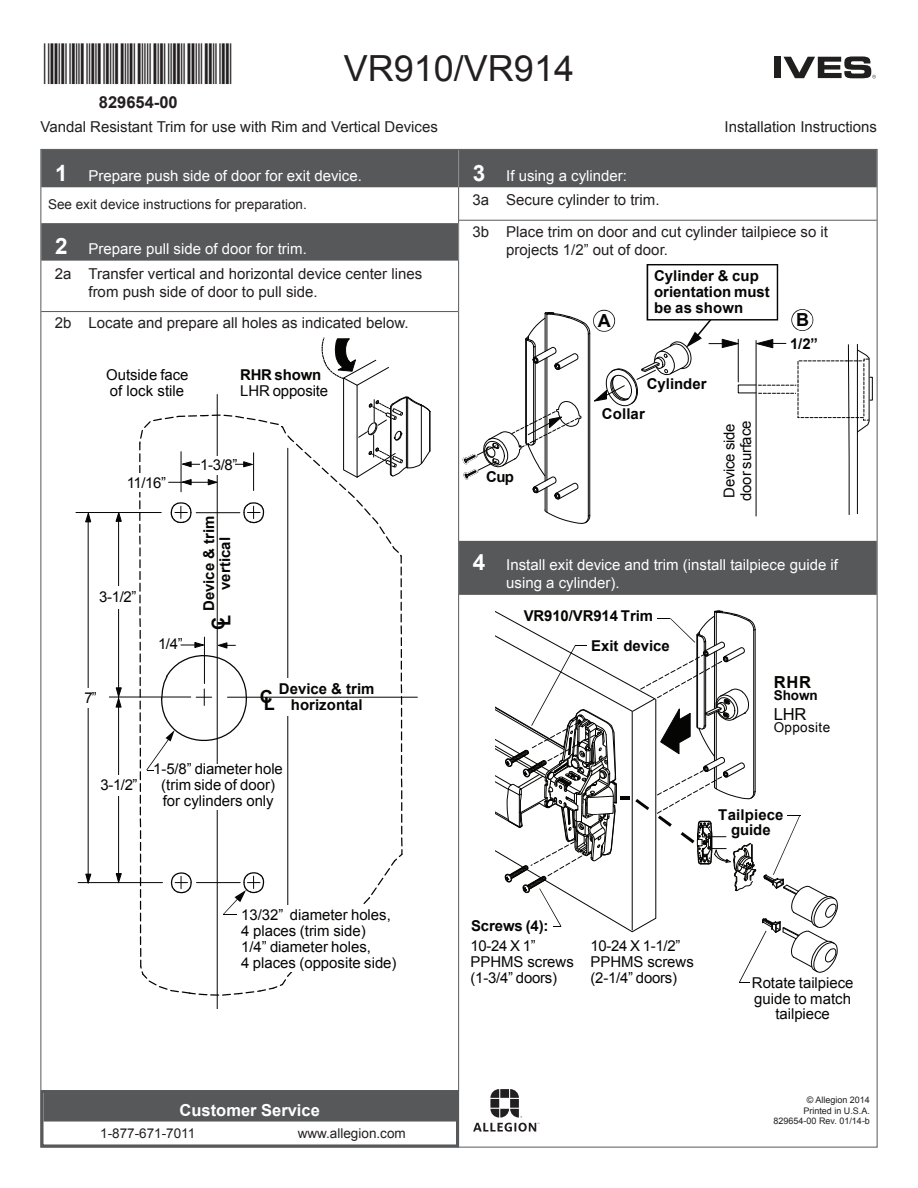
<style>
.page{position:relative;width:918px;height:1188px;background:#fff}
.page>*{position:absolute;margin:0;border:0;box-sizing:border-box;transform-origin:0 0}
.t1{font:36px "Arial";color:#231f20}
.t2{font:700 18px "Arial";color:#050504}
.t3{font:700 16.5px "Arial";color:#fff}
.t4{font:700 16.5px "Arial";color:#231f20}
.t5{font:700 16.5px "Arial";color:#050504}
.t6{font:16.5px "Arial";color:#050504}
.t7{font:15px/24.8px "Arial";color:#231f20}
.t8{font:15px/15.8px "Arial";color:#050504}
.t9{font:700 15px/15.9px "Arial";color:#050504;text-align:center}
.t10{font:15px/18px "Arial";color:#fff}
.t11{font:13.5px "Arial";color:#231f20}
.t12{font:13.5px "Arial";letter-spacing:.025em;color:#050504}
.t13{font:700 13.5px "Arial";color:#050504}
.t14{font:9px/10.8px "Arial";color:#231f20;text-align:right}
.s1{font-weight:700;font-size:22.5px}
.s2{font-weight:700;font-size:22.5px;color:#fff}
.s3{color:#fff}
.s4{font-size:18px}
</style>
<div class="page">
<div style="left:774px;top:57px;width:7px;height:21px;background:#211e1e"></div>
<svg style="left:783px;top:56px;width:93px;height:23px"></svg>
<div style="left:41px;top:150px;width:418px;height:37px;background:#57585a"></div>
<div style="left:41px;top:223px;width:418px;height:38px;background:#57585a"></div>
<hr style="left:41px;top:311px;width:418px;height:1px;background:#57585a">
<hr style="left:217px;top:394px;width:1px;height:615px;background:#050504">
<hr style="left:76px;top:697px;width:115px;height:1px;background:#050504">
<hr style="left:118px;top:515px;width:1px;height:368px;background:#050504">
<svg style="left:116px;top:513px;width:6px;height:9px"></svg>
<hr style="left:76px;top:512px;width:85px;height:1px;background:#050504">
<hr style="left:78px;top:882px;width:85px;height:1px;background:#050504">
<svg style="left:116px;top:687px;width:6px;height:20px"></svg>
<svg style="left:116px;top:873px;width:6px;height:10px"></svg>
<hr style="left:88px;top:515px;width:1px;height:368px;background:#050504">
<svg style="left:85px;top:513px;width:6px;height:9px"></svg>
<svg style="left:85px;top:874px;width:6px;height:9px"></svg>
<div style="left:104px;top:775px;width:27px;height:21px;background:#fff"></div>
<div style="left:74px;top:689px;width:35px;height:19px;background:#fff"></div>
<div style="left:104px;top:586px;width:23px;height:23px;background:#fff"></div>
<svg style="left:139px;top:338px;width:292px;height:658px"></svg>
<div style="left:459px;top:150px;width:418px;height:37px;background:#57585a"></div>
<hr style="left:459px;top:220px;width:418px;height:1px;background:#57585a">
<div style="left:459px;top:541px;width:418px;height:54px;background:#57585a"></div>
<div style="left:870px;top:377px;width:3px;height:23px;border:1px solid #050504"></div>
<svg style="left:463px;top:264px;width:407px;height:260px"></svg>
<svg style="left:495px;top:610px;width:343px;height:373px"></svg>
<svg style="left:473px;top:1089px;width:66px;height:43px"></svg>
<hr style="left:458px;top:150px;width:1px;height:998px;background:#57585a">
<div style="left:44px;top:1093px;width:412px;height:29px;background:#57585a"></div>
<div style="left:40px;top:1090px;width:419px;height:57px;border:3px solid #57585a"></div>
<p class="t4" style="left:99px;top:91px;width:80px">829654-00</p>
<h1 class="t1" style="left:344px;top:44px;width:232px">VR910/VR914</h1>
<p class="t7" style="left:40px;top:115px;width:399px">Vandal Resistant Trim for use with Rim and Vertical Devices</p>
<p class="t7" style="left:725px;top:115px;width:154px">Installation Instructions</p>
<p class="t10" style="left:55px;top:166px;width:308px"><span class="s1">1</span> Prepare push side of door for exit device.</p>
<p class="t11" style="left:48px;top:195px;width:260px">See exit device instructions for preparation.</p>
<p class="t7" style="left:55px;top:236px;width:369px"><span class="s2">2</span> <span class="s3">Prepare pull side of door for trim.<br></span>2a Transfer vertical and horizontal device center lines</p>
<p class="t7" style="left:55px;top:276px;width:355px;line-height:31.5px;text-indent:34px">from push side of door to pull side.<br>2b Locate and prepare all holes as indicated below.</p>
<p class="t8" style="left:106px;top:367px;width:84px">Outside face of lock stile</p>
<p class="t9" style="left:240px;top:367px;width:83px">RHR shown</p>
<p class="t8" style="left:240px;top:383px;width:89px">LHR opposite</p>
<p class="t8" style="left:127px;top:475px;width:41px">11/16”</p>
<p class="t8" style="left:99px;top:589px;width:39px">3-1/2”</p>
<p class="t8" style="left:85px;top:690px;width:14px">7”</p>
<p class="t8" style="left:158px;top:636px;width:26px">1/4”</p>
<p class="t8" style="left:200px;top:457px;width:39px">1-3/8”</p>
<p class="t9" style="left:201px;top:611px;width:97px;rotate:-90deg">Device &amp; trim vertical</p>
<p class="t2" style="left:209px;top:630px;width:16px;rotate:-90deg">CL</p>
<p class="t9" style="left:264px;top:682px;width:112px;text-align:left;text-indent:15px">Device &amp; trim<br><span class="s4">L</span> horizontal</p>
<p class="t2" style="left:260px;top:685px;width:14px">C</p>
<p class="t8" style="left:101px;top:777px;width:39px">3-1/2”</p>
<p class="t8" style="left:153px;top:761px;width:131px;text-align:center">1-5/8” diameter hole (trim side of door) for cylinders only</p>
<p class="t8" style="left:241px;top:907px;width:157px">13/32” diameter holes,<br>4 places (trim side)<br>1/4” diameter holes,<br>4 places (opposite side)</p>
<p class="t3" style="left:180px;top:1099px;width:142px">Customer Service</p>
<p class="t11" style="left:100px;top:1124px;width:97px">1-877-671-7011</p>
<p class="t11" style="left:298px;top:1124px;width:110px">www.allegion.com</p>
<p class="t7" style="left:472px;top:163px;width:189px"><span class="s2">3</span> <span class="s3">If using a cylinder:<br></span>3a Secure cylinder to trim.</p>
<p class="t7" style="left:506px;top:223px;width:323px;line-height:18px;text-indent:-34px">3b Place trim on door and cut cylinder tailpiece so it projects 1/2” out of door.</p>
<p class="t9" style="left:654px;top:268px;width:117px;text-align:left">Cylinder &amp; cup orientation must be as shown</p>
<p class="t2" style="left:598px;top:309px;width:14px">A</p>
<p class="t2" style="left:796px;top:308px;width:14px">B</p>
<p class="t9" style="left:486px;top:470px;width:30px">Cup</p>
<p class="t9" style="left:647px;top:376px;width:61px">Cylinder</p>
<p class="t9" style="left:602px;top:406px;width:44px">Collar</p>
<p class="t8" style="left:721px;top:501px;width:82px;line-height:16.5px;rotate:-90deg">D ec i ve ed i s<br>eca f r usr ood</p>
<p class="t9" style="left:790px;top:336px;width:30px">1/2”</p>
<p class="t10" style="left:506px;top:556px;width:333px;text-indent:-33px"><span class="s1">4</span> Install exit device and trim (install tailpiece guide if using a cylinder).</p>
<p class="t9" style="left:524px;top:608px;width:131px">VR910/VR914 Trim</p>
<p class="t9" style="left:591px;top:638px;width:80px">Exit device</p>
<p class="t5" style="left:774px;top:672px;width:39px">RHR</p>
<p class="t13" style="left:774px;top:686px;width:45px">Shown</p>
<p class="t6" style="left:774px;top:703px;width:34px">LHR</p>
<p class="t12" style="left:774px;top:718px;width:58px">Opposite</p>
<p class="t9" style="left:718px;top:807px;width:67px">Tailpiece guide</p>
<p class="t9" style="left:471px;top:918px;width:79px">Screws (4):</p>
<p class="t8" style="left:471px;top:938px;width:105px">10-24 X 1”<br>PPHMS screws (1-3/4” doors)</p>
<p class="t8" style="left:591px;top:938px;width:105px">10-24 X 1-1/2”<br>PPHMS screws (2-1/4” doors)</p>
<p class="t8" style="left:752px;top:975px;width:103px;text-align:center">Rotate tailpiece guide to match tailpiece</p>
<p class="t14" style="left:774px;top:1094px;width:98px">© Allegion 2014<br>Printed in U.S.A.<br>829654-00 Rev. 01/14-b</p>
</div>
